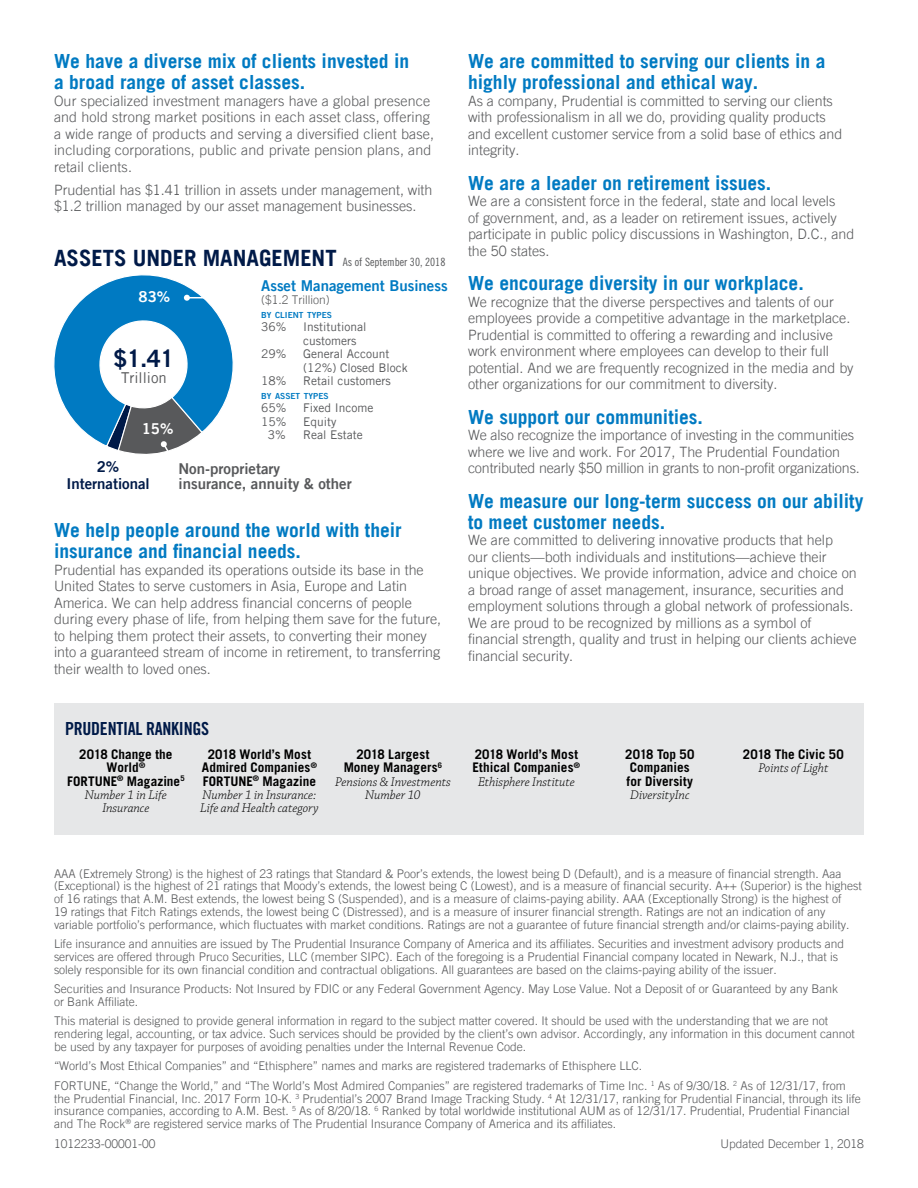
<style>
.page{position:relative;width:918px;height:1188px;background:#fff}
.page>*{position:absolute;margin:0;border:0;box-sizing:border-box;transform-origin:0 0}
.t1{font:24px "Prudential Modern Bold Sem Cond";color:#001a48}
.t2{font:22.5px "Prudential Modern Bold Sem Cond";color:#001a48}
.t3{font:19.5px/21px "Prudential Modern Bold Sem Cond";color:#007ac2}
.Body_Copy{font:700 condensed 18px "Prudential Modern";letter-spacing:-.015em;color:#001a48}
.t4{font:700 15px/15px "Prudential Modern";color:#58595b}
.t5{font:700 15px "Prudential Modern";color:#007ac2}
.t6{font:700 15px/17px "Prudential Modern";color:#001a48;text-align:center}
.t7{font:500 15px "Prudential Modern";color:#58595b}
.t8{font:700 15px "Prudential Modern";color:#fff}
.Body_Copy-2{font:300 14.25px/16.5px "Prudential Modern";color:#58595b}
.t9{font:700 13.2px/13.2px "Trade Gothic";letter-spacing:.005em;color:#000;text-align:center}
.t10{font:italic 300 13.2px/13.2px "Chaparral Pro";letter-spacing:-.005em;color:#000}
.Body_Copy-3{font:300 12px/12.8px "Prudential Modern";color:#58595b}
.Body_Copy-4{font:500 12px/13.5px "Prudential Modern";color:#58595b}
.Body_Copy-5{font:700 8.4px "Prudential Modern";color:#007ac2}
.s1{font-family:"Prudential Modern";font-weight:500;font-stretch:condensed;font-size:11.4px;color:#58595b}
.s2{font-family:"Chaparral Pro";font-weight:300;font-style:italic}
</style>
<div class="page">
<div style="left:54px;top:704px;width:810px;height:131px;background:#e6e7e8"></div>
<svg style="left:54px;top:275px;width:179px;height:179px"></svg>
<h2 class="t3" style="left:54px;top:50px;width:357px">We have a diverse mix of clients invested in a broad range of asset classes.</h2>
<p class="Body_Copy-2" style="left:54px;top:92px;width:382px">Our specialized investment managers have a global presence and hold strong market positions in each asset class, offering a wide range of products and serving a diversified client base, including corporations, public and private pension plans, and retail clients.</p>
<p class="Body_Copy-2" style="left:54px;top:181px;width:380px">Prudential has $1.41 trillion in assets under management, with $1.2 trillion managed by our asset management businesses.</p>
<h2 class="t2" style="left:54px;top:244px;width:393px">ASSETS UNDER MANAGEMENT <span class="s1">As of September 30, 2018</span></h2>
<h2 class="t5" style="left:261px;top:276px;width:188px">Asset Management Business</h2>
<h2 class="Body_Copy-3" style="left:261px;top:293px;width:70px">($1.2 Trillion)</h2>
<h2 class="Body_Copy-5" style="left:261px;top:310px;width:72px">BY CLIENT TYPES</h2>
<p class="Body_Copy-4" style="left:261px;top:320px;width:27px">36%</p>
<p class="Body_Copy-4" style="left:303px;top:320px;width:65px">Institutional customers</p>
<p class="Body_Copy-4" style="left:261px;top:347px;width:27px">29%</p>
<p class="Body_Copy-4" style="left:303px;top:347px;width:106px">General Account (12%) Closed Block</p>
<p class="Body_Copy-4" style="left:261px;top:374px;width:27px">18%</p>
<p class="Body_Copy-4" style="left:303px;top:374px;width:89px">Retail customers</p>
<p class="Body_Copy-5" style="left:261px;top:391px;width:69px">BY ASSET TYPES</p>
<h2 class="Body_Copy-4" style="left:261px;top:401px;width:27px">65%</h2>
<h2 class="Body_Copy-4" style="left:303px;top:401px;width:72px">Fixed Income</h2>
<p class="Body_Copy-4" style="left:261px;top:415px;width:27px">15%</p>
<p class="Body_Copy-4" style="left:303px;top:415px;width:35px">Equity</p>
<p class="Body_Copy-4" style="left:268px;top:428px;width:19px">3%</p>
<p class="Body_Copy-4" style="left:303px;top:428px;width:61px">Real Estate</p>
<p class="t8" style="left:139px;top:287px;width:33px">83%</p>
<h1 class="t1" style="left:114px;top:344px;width:62px">$1.41</h1>
<p class="t7" style="left:121px;top:368px;width:47px">Trillion</p>
<p class="t8" style="left:142px;top:419px;width:33px">15%</p>
<p class="t6" style="left:66px;top:458px;width:85px">2%<br>International</p>
<p class="t4" style="left:178px;top:461px;width:175px">Non-proprietary<br>insurance, annuity &amp; other</p>
<h2 class="t3" style="left:54px;top:520px;width:349px">We help people around the world with their insurance and financial needs.</h2>
<p class="Body_Copy-2" style="left:54px;top:561px;width:389px">Prudential has expanded its operations outside its base in the United States to serve customers in Asia, Europe and Latin America. We can help address financial concerns of people during every phase of life, from helping them save for the future, to helping them protect their assets, to converting their money into a guaranteed stream of income in retirement, to transferring their wealth to loved ones.</p>
<h2 class="t3" style="left:468px;top:50px;width:359px">We are committed to serving our clients in a highly professional and ethical way.</h2>
<p class="Body_Copy-2" style="left:468px;top:92px;width:376px">As a company, Prudential is committed to serving our clients with professionalism in all we do, providing quality products and excellent customer service from a solid base of ethics and integrity.</p>
<h2 class="t3" style="left:468px;top:172px;width:305px">We are a leader on retirement issues.</h2>
<p class="Body_Copy-2" style="left:468px;top:193px;width:388px">We are a consistent force in the federal, state and local levels<br>of government, and, as a leader on retirement issues, actively participate in public policy discussions in Washington, D.C., and the 50 states.</p>
<h2 class="t3" style="left:468px;top:272px;width:337px">We encourage diversity in our workplace.</h2>
<p class="Body_Copy-2" style="left:468px;top:293px;width:387px">We recognize that the diverse perspectives and talents of our employees provide a competitive advantage in the marketplace.<br>Prudential is committed to offering a rewarding and inclusive work environment where employees can develop to their full potential. And we are frequently recognized in the media and by other organizations for our commitment to diversity.</p>
<h2 class="t3" style="left:468px;top:406px;width:237px">We support our communities.</h2>
<p class="Body_Copy-2" style="left:468px;top:427px;width:393px">We also recognize the importance of investing in the communities where we live and work. For 2017, The Prudential Foundation contributed nearly $50 million in grants to non-profit organizations.</p>
<h2 class="t3" style="left:468px;top:490px;width:397px">We measure our long-term success on our ability to meet customer needs.</h2>
<p class="Body_Copy-2" style="left:468px;top:532px;width:390px">We are committed to delivering innovative products that help<br>our clients—both individuals and institutions—achieve their unique objectives. We provide information, advice and choice on a broad range of asset management, insurance, securities and employment solutions through a global network of professionals.<br>We are proud to be recognized by millions as a symbol of financial strength, quality and trust in helping our clients achieve financial security.</p>
<p class="Body_Copy" style="left:65px;top:718px;width:146px">PRUDENTIAL RANKINGS</p>
<p class="t9" style="left:79px;top:748px;width:95px">2018 Change the<br>World<sup>®</sup></p>
<p class="t9" style="left:67px;top:774px;width:119px">FORTUNE<sup>®</sup> Magazine<sup>5</sup></p>
<p class="t10" style="left:85px;top:789px;width:83px">Number 1 in Life</p>
<p class="t10" style="left:102px;top:802px;width:49px">Insurance</p>
<p class="t9" style="left:202px;top:748px;width:117px">2018 World’s Most<br>Admired Companies<sup>®<br></sup>FORTUNE<sup>®</sup> Magazine</p>
<p class="t10" style="left:200px;top:789px;width:120px">Number 1 in Insurance:<br>Life and Health category</p>
<p class="t9" style="left:344px;top:748px;width:100px">2018 Largest<br>Money Managers<sup>6</sup></p>
<p class="t10" style="left:335px;top:775px;width:117px;text-align:center">Pensions &amp; Investments<br>Number 10</p>
<p class="t9" style="left:473px;top:748px;width:109px;text-align:left">2018 World’s Most<br>Ethical Companies<sup>®</sup></p>
<p class="t10" style="left:478px;top:775px;width:98px">Ethisphere Institute</p>
<p class="t9" style="left:625px;top:748px;width:71px">2018 Top 50</p>
<p class="t9" style="left:627px;top:761px;width:68px;text-align:left">Companies for Diversity<br><span class="s2">DiversityInc</span></p>
<p class="t9" style="left:743px;top:748px;width:103px">2018 The Civic 50</p>
<p class="t10" style="left:758px;top:762px;width:71px">Points of Light</p>
<p class="Body_Copy-3" style="left:54px;top:867px;width:809px">AAA (Extremely Strong) is the highest of 23 ratings that Standard &amp; Poor’s extends, the lowest being D (Default), and is a measure of financial strength. Aaa (Exceptional) is the highest of 21 ratings that Moody’s extends, the lowest being C (Lowest), and is a measure of financial security. A++ (Superior) is the highest of 16 ratings that A.M. Best extends, the lowest being S (Suspended), and is a measure of claims-paying ability. AAA (Exceptionally Strong) is the highest of<br>19 ratings that Fitch Ratings extends, the lowest being C (Distressed), and is a measure of insurer financial strength. Ratings are not an indication of any variable portfolio’s performance, which fluctuates with market conditions. Ratings are not a guarantee of future financial strength and/or claims-paying ability.</p>
<p class="Body_Copy-3" style="left:54px;top:937px;width:792px">Life insurance and annuities are issued by The Prudential Insurance Company of America and its affiliates. Securities and investment advisory products and services are offered through Pruco Securities, LLC (member SIPC). Each of the foregoing is a Prudential Financial company located in Newark, N.J., that is solely responsible for its own financial condition and contractual obligations. All guarantees are based on the claims-paying ability of the issuer.</p>
<p class="Body_Copy-3" style="left:54px;top:982px;width:786px">Securities and Insurance Products: Not Insured by FDIC or any Federal Government Agency. May Lose Value. Not a Deposit of or Guaranteed by any Bank or Bank Affiliate.</p>
<p class="Body_Copy-3" style="left:54px;top:1014px;width:802px">This material is designed to provide general information in regard to the subject matter covered. It should be used with the understanding that we are not rendering legal, accounting, or tax advice. Such services should be provided by the client’s own advisor. Accordingly, any information in this document cannot be used by any taxpayer for purposes of avoiding penalties under the Internal Revenue Code.</p>
<p class="Body_Copy-3" style="left:54px;top:1059px;width:590px">“World’s Most Ethical Companies” and “Ethisphere” names and marks are registered trademarks of Ethisphere LLC.</p>
<p class="Body_Copy-3" style="left:54px;top:1079px;width:808px">FORTUNE, “Change the World,” and “The World’s Most Admired Companies” are registered trademarks of Time Inc. <sup>1</sup> As of 9/30/18. <sup>2</sup> As of 12/31/17, from the Prudential Financial, Inc. 2017 Form 10-K. <sup>3</sup> Prudential’s 2007 Brand Image Tracking Study. <sup>4</sup> At 12/31/17, ranking for Prudential Financial, through its life insurance companies, according to A.M. Best. <sup>5</sup> As of 8/20/18. <sup>6</sup> Ranked by total worldwide institutional AUM as of 12/31/17. Prudential, Prudential Financial and The Rock<sup>®</sup> are registered service marks of The Prudential Insurance Company of America and its affiliates.</p>
<p class="Body_Copy-3" style="left:54px;top:1137px;width:103px">1012233-00001-00</p>
<p class="Body_Copy-3" style="left:721px;top:1137px;width:145px">Updated December 1, 2018</p>
</div>
